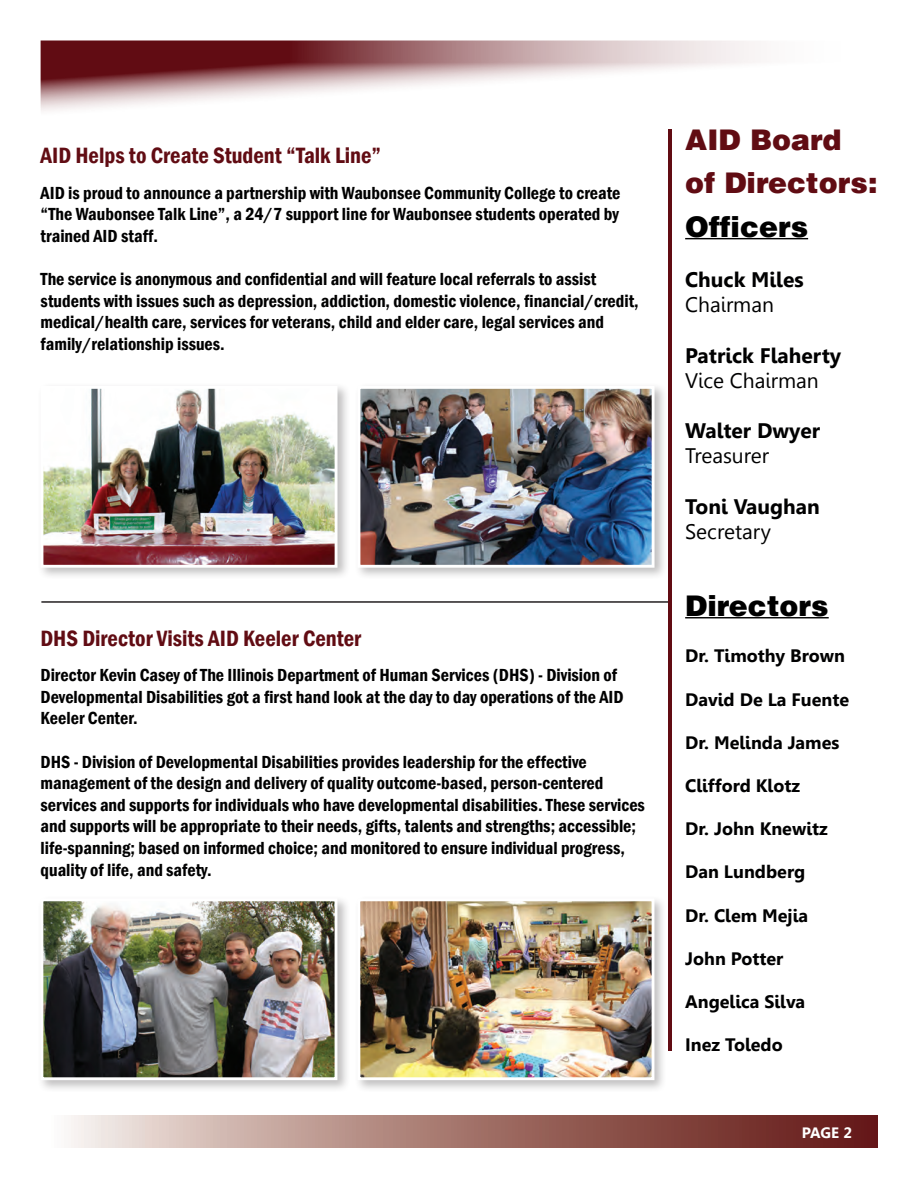
<style>
.page{position:relative;width:918px;height:1188px;background:#fff}
.page>*{position:absolute;margin:0;border:0;box-sizing:border-box;transform-origin:0 0}
.t1{font:900 28.5px/43.2px "Helvetica";color:#610c13}
.t2{font:900 28.5px "Helvetica";color:#000}
.t3{font:600 condensed 22.8px "Franklin Gothic";color:#610c13}
.t4{font:700 21px "Leelawadee";color:#000001}
.t5{font:21px "Leelawadee";color:#000001}
.t6{font:600 condensed 18px/21.6px "Franklin Gothic";color:#000001}
.t7{font:700 18px "Leelawadee";color:#000001}
.t8{font:700 15px "Leelawadee";color:#fff}
</style>
<div class="page">
<hr style="left:41px;top:601px;width:627px;height:2px;background:#231f20">
<hr style="left:685px;top:238px;width:123px;height:1px;background:#000">
<hr style="left:685px;top:617px;width:144px;height:1px;background:#000">
<hr style="left:668px;top:130px;width:3px;height:921px;background:#610c13">
<svg style="left:71px;top:1116px;width:807px;height:32px;background:#a57771"></svg>
<div style="left:37px;top:895px;width:313px;height:198px;background:#231f20;opacity:.29"></div>
<img style="left:44px;top:902px;width:289px;height:174px">
<div style="left:40px;top:898px;width:297px;height:182px;border:3px solid #fff"></div>
<div style="left:354px;top:895px;width:313px;height:198px;background:#231f20;opacity:.29"></div>
<img style="left:361px;top:902px;width:289px;height:174px">
<div style="left:357px;top:898px;width:297px;height:182px;border:3px solid #fff"></div>
<svg style="left:41px;top:41px;width:715px;height:70px"></svg>
<div style="left:37px;top:382px;width:313px;height:199px;background:#231f20;opacity:.29"></div>
<img style="left:45px;top:390px;width:289px;height:174px">
<div style="left:41px;top:386px;width:297px;height:182px;border:3px solid #fff"></div>
<div style="left:354px;top:382px;width:313px;height:199px;background:#231f20;opacity:.29"></div>
<img style="left:362px;top:390px;width:289px;height:174px">
<div style="left:358px;top:386px;width:297px;height:182px;border:3px solid #fff"></div>
<p class="t3" style="left:41px;top:140px;width:342px">AID Helps to Create Student “Talk Line”</p>
<p class="t6" style="left:41px;top:182px;width:581px;text-align:justify">AID is proud to announce a partnership with Waubonsee Community College to create “The Waubonsee Talk Line”, a 24/7 support line for Waubonsee students operated by trained AID staff.</p>
<p class="t6" style="left:41px;top:268px;width:600px">The service is anonymous and confidential and will feature local referrals to assist students with issues such as depression, addiction, domestic violence, financial/credit, medical/health care, services for veterans, child and elder care, legal services and family/relationship issues.</p>
<p class="t3" style="left:40px;top:623px;width:322px">DHS Director Visits AID Keeler Center</p>
<p class="t6" style="left:41px;top:664px;width:585px">Director Kevin Casey of The Illinois Department of Human Services (DHS) - Division of<br>Developmental Disabilities got a first hand look at the day to day operations of the AID<br>Keeler Center.</p>
<p class="t6" style="left:41px;top:751px;width:606px">DHS - Division of Developmental Disabilities provides leadership for the effective management of the design and delivery of quality outcome-based, person-centered services and supports for individuals who have developmental disabilities. These services and supports will be appropriate to their needs, gifts, talents and strengths; accessible; life-spanning; based on informed choice; and monitored to ensure individual progress, quality of life, and safety.</p>
<h1 class="t1" style="left:685px;top:118px;width:194px">AID Board of Directors:</h1>
<h1 class="t2" style="left:685px;top:208px;width:124px">Officers</h1>
<p class="t4" style="left:685px;top:267px;width:120px">Chuck Miles</p>
<p class="t5" style="left:685px;top:293px;width:90px">Chairman</p>
<p class="t4" style="left:685px;top:343px;width:158px">Patrick Flaherty</p>
<p class="t5" style="left:685px;top:368px;width:135px">Vice Chairman</p>
<p class="t4" style="left:685px;top:419px;width:136px">Walter Dwyer</p>
<p class="t5" style="left:685px;top:444px;width:85px">Treasurer</p>
<p class="t4" style="left:685px;top:494px;width:136px">Toni Vaughan</p>
<p class="t5" style="left:685px;top:519px;width:87px">Secretary</p>
<h1 class="t2" style="left:685px;top:587px;width:145px">Directors</h1>
<p class="t7" style="left:685px;top:646px;width:162px">Dr. Timothy Brown</p>
<p class="t7" style="left:685px;top:689px;width:165px">David De La Fuente</p>
<p class="t7" style="left:685px;top:732px;width:156px">Dr. Melinda James</p>
<p class="t7" style="left:685px;top:775px;width:116px">Clifford Klotz</p>
<p class="t7" style="left:685px;top:818px;width:144px">Dr. John Knewitz</p>
<p class="t7" style="left:685px;top:862px;width:122px">Dan Lundberg</p>
<p class="t7" style="left:685px;top:905px;width:125px">Dr. Clem Mejia</p>
<p class="t7" style="left:685px;top:948px;width:100px">John Potter</p>
<p class="t7" style="left:685px;top:991px;width:122px">Angelica Silva</p>
<p class="t7" style="left:685px;top:1034px;width:99px">Inez Toledo</p>
<p class="t8" style="left:802px;top:1124px;width:52px">PAGE 2</p>
</div>
